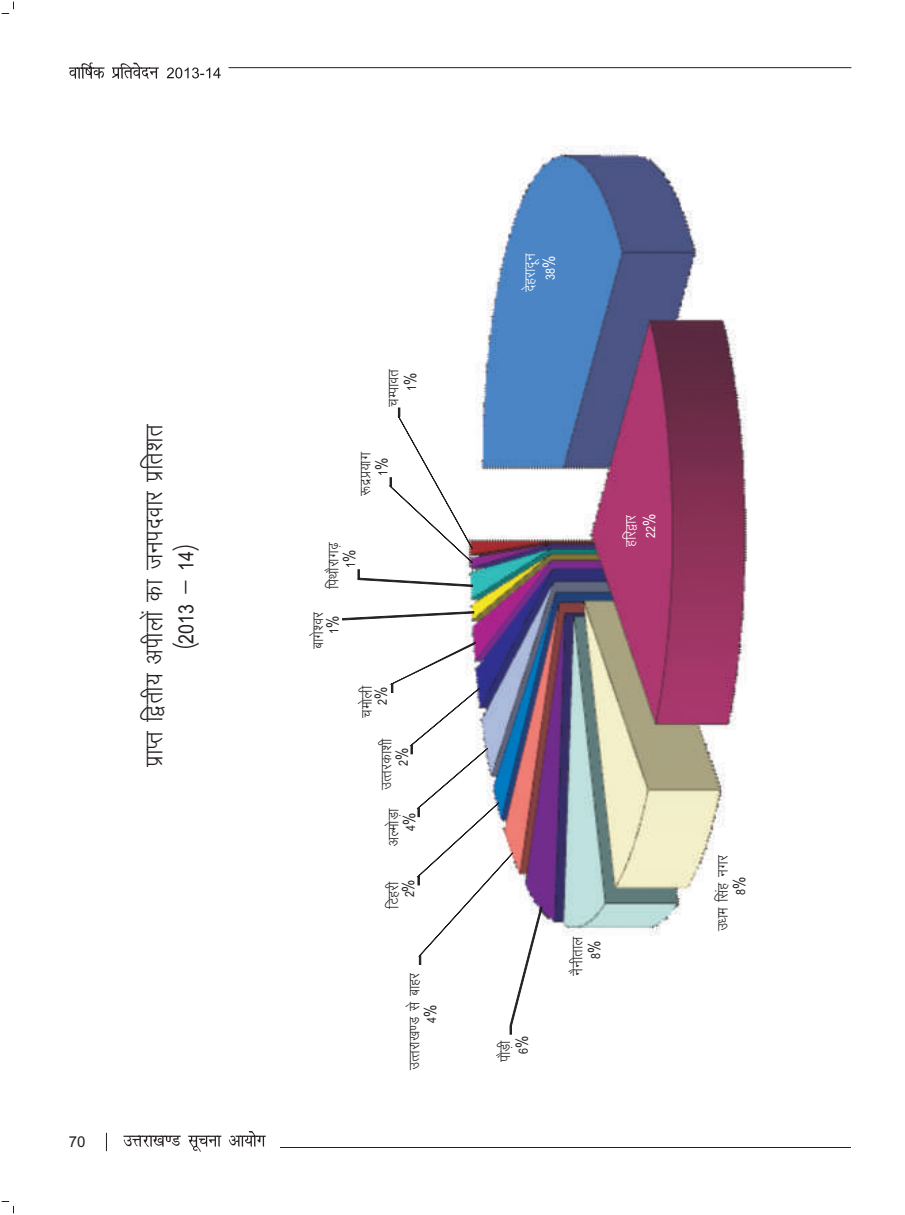
<style>
.page{position:relative;width:905px;height:1215px;background:#fff}
.page>*{position:absolute;margin:0;border:0;box-sizing:border-box;transform-origin:0 0}
.t1{font:100 30px/30.8px "Kruti Dev 010";letter-spacing:-.005em;color:#231f20;text-align:center}
.t2{font:100 18.15px/16.6px "Kruti Dev 010";letter-spacing:-.01em;color:#231f20}
.t3{font:100 18.15px/19.5px "Kruti Dev 010";letter-spacing:-.005em;color:#fff;text-align:center}
.t4{font:15px "Arial";color:#231f20}
.s1{font-family:"Arial Narrow";font-weight:400;font-size:16.95px}
</style>
<div class="page">
<svg style="left:123px;top:1131px;width:143px;height:21px"></svg>
<svg style="left:106px;top:1133px;width:1px;height:18px"></svg>
<hr style="left:280px;top:1147px;width:570px;height:1px;background:#231f20">
<svg style="left:167px;top:68px;width:54px;height:10px"></svg>
<svg style="left:69px;top:62px;width:90px;height:17px"></svg>
<hr style="left:228px;top:67px;width:623px;height:1px;background:#231f20">
<img style="left:465px;top:145px;width:283px;height:790px">
<svg style="left:390px;top:642px;width:152px;height:392px"></svg>
<svg style="left:342px;top:611px;width:132px;height:9px"></svg>
<svg style="left:357px;top:569px;width:115px;height:18px"></svg>
<svg style="left:389px;top:408px;width:84px;height:155px"></svg>
<svg style="left:2px;top:1201px;width:12px;height:12px"></svg>
<svg style="left:2px;top:2px;width:12px;height:12px"></svg>
<h1 class="t1" style="left:138px;top:767px;width:344px;rotate:-90deg">izkIr f}rh; vihyksa dk tuinokj izfr'kr ¼2013 &amp; 14½</h1>
<p class="t4" style="left:69px;top:1136px;width:18px">70</p>
<p class="t2" style="left:384px;top:407px;width:39px;line-height:17.9px;text-align:right;rotate:-90deg">pEikor<br>1<span class="s1">%</span></p>
<p class="t2" style="left:356px;top:476px;width:26px;text-indent:-20px;rotate:-90deg">:nziz;kx<br>1<span class="s1">%</span></p>
<p class="t2" style="left:324px;top:589px;width:52px;text-align:center;rotate:-90deg">fiFkkSjkx&lt;+<br>1<span class="s1">%</span></p>
<p class="t2" style="left:310px;top:649px;width:39px;line-height:15.5px;text-align:right;rotate:-90deg">ckxs'oj<br>1<span class="s1">%</span></p>
<p class="t2" style="left:359px;top:718px;width:36px;line-height:15px;text-align:center;rotate:-90deg">peksyh<br>2<span class="s1">%</span></p>
<p class="t2" style="left:378px;top:766px;width:32px;text-indent:-24px;rotate:-90deg">mRrjdk'kh<br>2<span class="s1">%</span></p>
<p class="t2" style="left:384px;top:846px;width:39px;text-align:right;rotate:-90deg">vYeksM+k<br>4<span class="s1">%</span></p>
<p class="t2" style="left:385px;top:909px;width:32px;line-height:15.6px;text-align:center;rotate:-90deg">fVgjh<br>2<span class="s1">%</span></p>
<p class="t2" style="left:405px;top:1023px;width:52px;text-indent:-47px;rotate:-90deg">mRrjk[k.M lsckgj<br>4<span class="s1">%</span></p>
<p class="t3" style="left:520px;top:292px;width:41px;rotate:-90deg">nsgjknwu<br>38<span class="s1">%</span></p>
<p class="t3" style="left:620px;top:547px;width:36px;rotate:-90deg">gfj}kj<br>22<span class="s1">%</span></p>
<p class="t2" style="left:495px;top:1062px;width:28px;line-height:17.9px;text-align:center;rotate:-90deg">ikSM+h<br>6<span class="s1">%</span></p>
<p class="t2" style="left:568px;top:976px;width:40px;line-height:17.5px;text-align:right;rotate:-90deg">uSuhrky<br>8<span class="s1">%</span></p>
<p class="t2" style="left:713px;top:895px;width:41px;line-height:17.4px;text-indent:-36px;rotate:-90deg">m/ke flag uxj<br>8<span class="s1">%</span></p>
</div>
